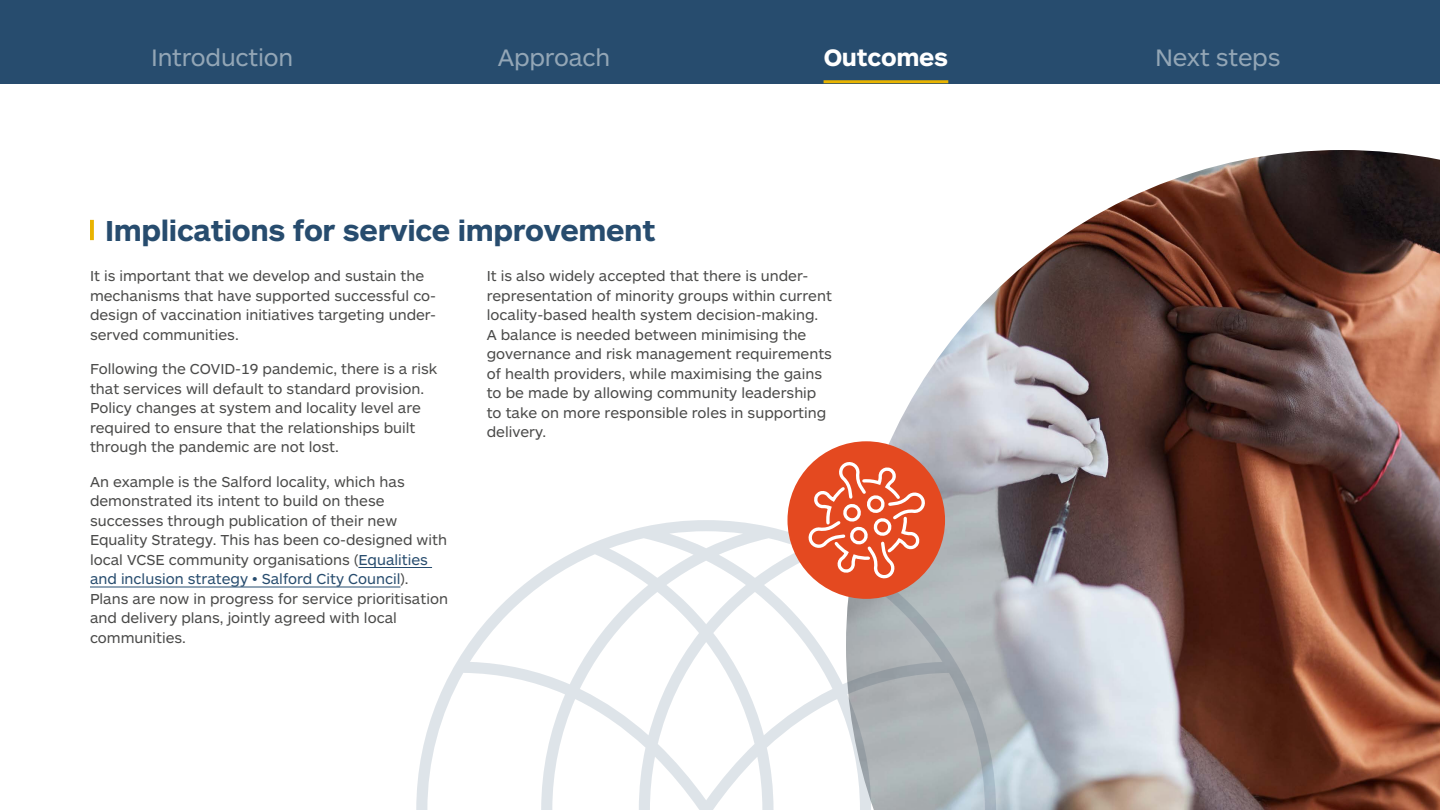
<style>
.page{position:relative;width:1440px;height:810px;background:#fff}
.page>*{position:absolute;margin:0;border:0;box-sizing:border-box;transform-origin:0 0}
.t1{font:700 30px "ARS Maquette Pro";letter-spacing:-.01em;color:#274c6e}
.t2{font:24.75px "ARS Maquette Pro";letter-spacing:-.01em;color:#93a6b6}
.t3{font:700 24.75px "ARS Maquette Pro";letter-spacing:-.01em;color:#fff}
.t4{font:15px/19.5px "ARS Maquette Pro";color:#4a4a49}
.s1{color:#274c6e}
</style>
<div class="page">
<img style="left:890px;top:150px;width:550px;height:660px">
<svg style="left:416px;top:520px;width:580px;height:290px"></svg>
<hr style="left:358px;top:567px;width:74px;height:1px;background:#274c6e">
<hr style="left:90px;top:587px;width:311px;height:1px;background:#274c6e">
<svg style="left:90px;top:220px;width:4px;height:20px"></svg>
<div style="left:787px;top:441px;width:158px;height:158px;background:#e44920;border-radius:50%"></div>
<svg style="left:807px;top:441px;width:118px;height:158px"></svg>
<div style="left:0;top:0;width:1440px;height:83px;background:#274c6e"></div>
<hr style="left:824px;top:80px;width:124px;height:3px;background:#e9b400">
<h2 class="t2" style="left:151px;top:41px;width:144px">Introduction</h2>
<h2 class="t2" style="left:498px;top:41px;width:114px">Approach</h2>
<h2 class="t3" style="left:824px;top:41px;width:126px">Outcomes</h2>
<h2 class="t2" style="left:1155px;top:41px;width:127px">Next steps</h2>
<h1 class="t1" style="left:105px;top:211px;width:552px">Implications for service improvement</h1>
<p class="t4" style="left:90px;top:266px;width:348px">It is important that we develop and sustain the mechanisms that have supported successful co&shy;design of vaccination initiatives targeting under&shy;served communities.</p>
<p class="t4" style="left:90px;top:359px;width:349px">Following the COVID-19 pandemic, there is a risk that services will default to standard provision.<br>Policy changes at system and locality level are required to ensure that the relationships built through the pandemic are not lost.</p>
<p class="t4" style="left:90px;top:471px;width:359px">An example is the Salford locality, which has demonstrated its intent to build on these successes through publication of their new Equality Strategy. This has been co-designed with local VCSE community organisations (<span class="s1">Equalities and inclusion strategy • Salford City Council</span>).<br>Plans are now in progress for service prioritisation and delivery plans, jointly agreed with local communities.</p>
<p class="t4" style="left:487px;top:266px;width:347px">It is also widely accepted that there is under&shy;representation of minority groups within current locality-based health system decision-making.<br>A balance is needed between minimising the governance and risk management requirements of health providers, while maximising the gains to be made by allowing community leadership to take on more responsible roles in supporting delivery.</p>
</div>
